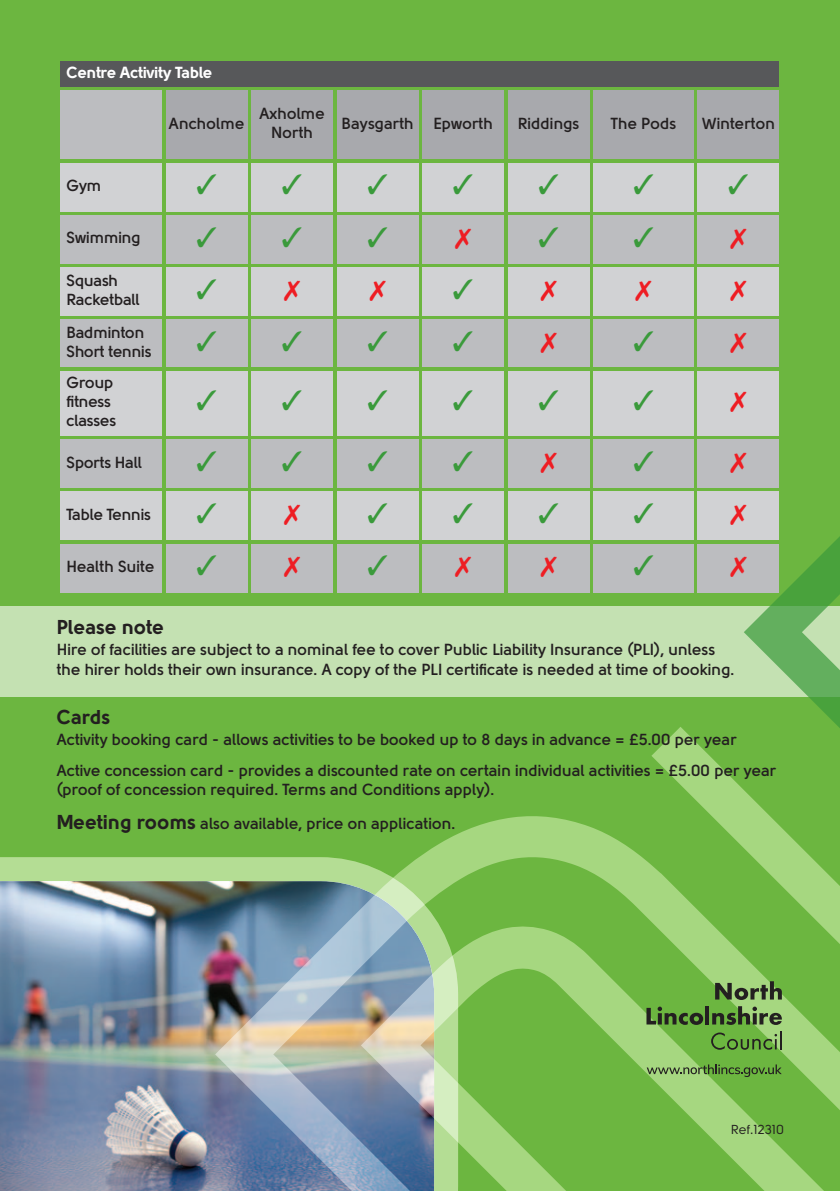
<style>
.page{position:relative;width:840px;height:1191px;background:#fff}
.page>*{position:absolute;margin:0;border:0;box-sizing:border-box;transform-origin:0 0}
.t1{font:900 20px "Solomon";color:#231f20}
.t2{font:700 16px/19.2px "Solomon";color:#231f20}
.t3{font:900 16px "Solomon";letter-spacing:-.015em;color:#fff}
.t4{font:13px "Solomon";color:#231f20}
.s1{font-weight:900;font-size:20px}
</style>
<div class="page">
<div style="left:0;top:0;width:839px;height:1191px;background:#6cb640"></div>
<div style="left:61px;top:61px;width:717px;height:25px;background:#57585a"></div>
<div style="left:61px;top:90px;width:101px;height:69px;background:#bcbdc0"></div>
<div style="left:166px;top:90px;width:81px;height:69px;background:#a8a9ad"></div>
<div style="left:251px;top:90px;width:82px;height:69px;background:#a8a9ad"></div>
<div style="left:337px;top:90px;width:81px;height:69px;background:#a8a9ad"></div>
<div style="left:422px;top:90px;width:81px;height:69px;background:#a8a9ad"></div>
<div style="left:507px;top:90px;width:82px;height:69px;background:#a8a9ad"></div>
<div style="left:593px;top:90px;width:100px;height:69px;background:#a8a9ad"></div>
<div style="left:697px;top:90px;width:81px;height:69px;background:#a8a9ad"></div>
<div style="left:61px;top:163px;width:101px;height:48px;background:#d1d2d4"></div>
<div style="left:166px;top:163px;width:81px;height:48px;background:#d1d2d4"></div>
<div style="left:251px;top:163px;width:82px;height:48px;background:#d1d2d4"></div>
<div style="left:337px;top:163px;width:81px;height:48px;background:#d1d2d4"></div>
<div style="left:422px;top:163px;width:81px;height:48px;background:#d1d2d4"></div>
<div style="left:507px;top:163px;width:82px;height:48px;background:#d1d2d4"></div>
<div style="left:593px;top:163px;width:100px;height:48px;background:#d1d2d4"></div>
<div style="left:697px;top:163px;width:81px;height:48px;background:#d1d2d4"></div>
<div style="left:61px;top:215px;width:101px;height:48px;background:#bcbdc0"></div>
<div style="left:166px;top:215px;width:81px;height:48px;background:#bcbdc0"></div>
<div style="left:251px;top:215px;width:82px;height:48px;background:#bcbdc0"></div>
<div style="left:337px;top:215px;width:81px;height:48px;background:#bcbdc0"></div>
<div style="left:422px;top:215px;width:81px;height:48px;background:#bcbdc0"></div>
<div style="left:507px;top:215px;width:82px;height:48px;background:#bcbdc0"></div>
<div style="left:593px;top:215px;width:100px;height:48px;background:#bcbdc0"></div>
<div style="left:697px;top:215px;width:81px;height:48px;background:#bcbdc0"></div>
<div style="left:61px;top:267px;width:101px;height:49px;background:#d1d2d4"></div>
<div style="left:166px;top:267px;width:81px;height:49px;background:#d1d2d4"></div>
<div style="left:251px;top:267px;width:82px;height:49px;background:#d1d2d4"></div>
<div style="left:337px;top:267px;width:81px;height:49px;background:#d1d2d4"></div>
<div style="left:422px;top:267px;width:81px;height:49px;background:#d1d2d4"></div>
<div style="left:507px;top:267px;width:82px;height:49px;background:#d1d2d4"></div>
<div style="left:593px;top:267px;width:100px;height:49px;background:#d1d2d4"></div>
<div style="left:697px;top:267px;width:81px;height:49px;background:#d1d2d4"></div>
<div style="left:61px;top:320px;width:101px;height:47px;background:#bcbdc0"></div>
<div style="left:166px;top:320px;width:81px;height:47px;background:#bcbdc0"></div>
<div style="left:251px;top:320px;width:82px;height:47px;background:#bcbdc0"></div>
<div style="left:337px;top:320px;width:81px;height:47px;background:#bcbdc0"></div>
<div style="left:422px;top:320px;width:81px;height:47px;background:#bcbdc0"></div>
<div style="left:507px;top:320px;width:82px;height:47px;background:#bcbdc0"></div>
<div style="left:593px;top:320px;width:100px;height:47px;background:#bcbdc0"></div>
<div style="left:697px;top:320px;width:81px;height:47px;background:#bcbdc0"></div>
<div style="left:61px;top:371px;width:101px;height:64px;background:#d1d2d4"></div>
<div style="left:166px;top:371px;width:81px;height:64px;background:#d1d2d4"></div>
<div style="left:251px;top:371px;width:82px;height:64px;background:#d1d2d4"></div>
<div style="left:337px;top:371px;width:81px;height:64px;background:#d1d2d4"></div>
<div style="left:422px;top:371px;width:81px;height:64px;background:#d1d2d4"></div>
<div style="left:507px;top:371px;width:82px;height:64px;background:#d1d2d4"></div>
<div style="left:593px;top:371px;width:100px;height:64px;background:#d1d2d4"></div>
<div style="left:697px;top:371px;width:81px;height:64px;background:#d1d2d4"></div>
<div style="left:61px;top:439px;width:101px;height:49px;background:#bcbdc0"></div>
<div style="left:166px;top:439px;width:81px;height:49px;background:#bcbdc0"></div>
<div style="left:251px;top:439px;width:82px;height:49px;background:#bcbdc0"></div>
<div style="left:337px;top:439px;width:81px;height:49px;background:#bcbdc0"></div>
<div style="left:422px;top:439px;width:81px;height:49px;background:#bcbdc0"></div>
<div style="left:507px;top:439px;width:82px;height:49px;background:#bcbdc0"></div>
<div style="left:593px;top:439px;width:100px;height:49px;background:#bcbdc0"></div>
<div style="left:697px;top:439px;width:81px;height:49px;background:#bcbdc0"></div>
<div style="left:61px;top:492px;width:101px;height:48px;background:#d1d2d4"></div>
<div style="left:166px;top:492px;width:81px;height:48px;background:#d1d2d4"></div>
<div style="left:251px;top:492px;width:82px;height:48px;background:#d1d2d4"></div>
<div style="left:337px;top:492px;width:81px;height:48px;background:#d1d2d4"></div>
<div style="left:422px;top:492px;width:81px;height:48px;background:#d1d2d4"></div>
<div style="left:507px;top:492px;width:82px;height:48px;background:#d1d2d4"></div>
<div style="left:593px;top:492px;width:100px;height:48px;background:#d1d2d4"></div>
<div style="left:697px;top:492px;width:81px;height:48px;background:#d1d2d4"></div>
<div style="left:61px;top:544px;width:101px;height:48px;background:#bcbdc0"></div>
<div style="left:166px;top:544px;width:81px;height:48px;background:#bcbdc0"></div>
<div style="left:251px;top:544px;width:82px;height:48px;background:#bcbdc0"></div>
<div style="left:337px;top:544px;width:81px;height:48px;background:#bcbdc0"></div>
<div style="left:422px;top:544px;width:81px;height:48px;background:#bcbdc0"></div>
<div style="left:507px;top:544px;width:82px;height:48px;background:#bcbdc0"></div>
<div style="left:593px;top:544px;width:100px;height:48px;background:#bcbdc0"></div>
<div style="left:697px;top:544px;width:81px;height:48px;background:#bcbdc0"></div>
<div style="left:0;top:605px;width:839px;height:91px;background:#c4e1b2"></div>
<svg style="left:419px;top:816px;width:420px;height:375px"></svg>
<svg style="left:651px;top:727px;width:188px;height:234px"></svg>
<svg style="left:646px;top:1064px;width:135px;height:13px"></svg>
<svg style="left:714px;top:981px;width:67px;height:19px"></svg>
<svg style="left:646px;top:1006px;width:56px;height:19px"></svg>
<hr style="left:705px;top:1006px;width:4px;height:18px;background:#231f20">
<svg style="left:711px;top:1006px;width:70px;height:19px"></svg>
<svg style="left:710px;top:1031px;width:71px;height:18px"></svg>
<img style="left:0;top:857px;width:458px;height:334px">
<svg style="left:730px;top:505px;width:109px;height:240px"></svg>
<p class="t3" style="left:66px;top:66px;width:148px">Centre Activity Table</p>
<p class="t2" style="left:169px;top:115px;width:77px">Ancholme</p>
<p class="t2" style="left:259px;top:105px;width:67px;text-align:center">Axholme<br>North</p>
<p class="t2" style="left:341px;top:115px;width:74px">Baysgarth</p>
<p class="t2" style="left:433px;top:115px;width:61px">Epworth</p>
<p class="t2" style="left:517px;top:115px;width:63px">Riddings</p>
<p class="t2" style="left:610px;top:115px;width:67px">The Pods</p>
<p class="t2" style="left:701px;top:115px;width:75px">Winterton</p>
<p class="t2" style="left:66px;top:177px;width:37px">Gym</p>
<p class="t2" style="left:66px;top:230px;width:76px">Swimming</p>
<p class="t2" style="left:66px;top:272px;width:75px">Squash<br>Racketball</p>
<p class="t2" style="left:66px;top:324px;width:79px">Badminton</p>
<p class="t2" style="left:66px;top:343px;width:87px">Short tennis</p>
<p class="t2" style="left:66px;top:374px;width:51px">Group fitness classes</p>
<p class="t2" style="left:66px;top:454px;width:77px">Sports Hall</p>
<p class="t2" style="left:66px;top:506px;width:86px">Table Tennis</p>
<p class="t2" style="left:66px;top:558px;width:89px">Health Suite</p>
<p class="t1" style="left:57px;top:620px;width:109px">Please note</p>
<p class="t2" style="left:57px;top:642px;width:679px">Hire of facilities are subject to a nominal fee to cover Public Liability Insurance (PLI), unless the hirer holds their own insurance. A copy of the PLI certificate is needed at time of booking.</p>
<p class="t1" style="left:57px;top:710px;width:55px">Cards</p>
<p class="t2" style="left:57px;top:731px;width:681px">Activity booking card - allows activities to be booked up to 8 days in advance = £5.00 per year</p>
<p class="t2" style="left:57px;top:762px;width:720px">Active concession card - provides a discounted rate on certain individual activities = £5.00 per year (proof of concession required. Terms and Conditions apply).</p>
<p class="t2" style="left:57px;top:815px;width:400px"><span class="s1">Meeting rooms</span> also available, price on application.</p>
<p class="t4" style="left:730px;top:1121px;width:54px">Ref.12310</p>
</div>
